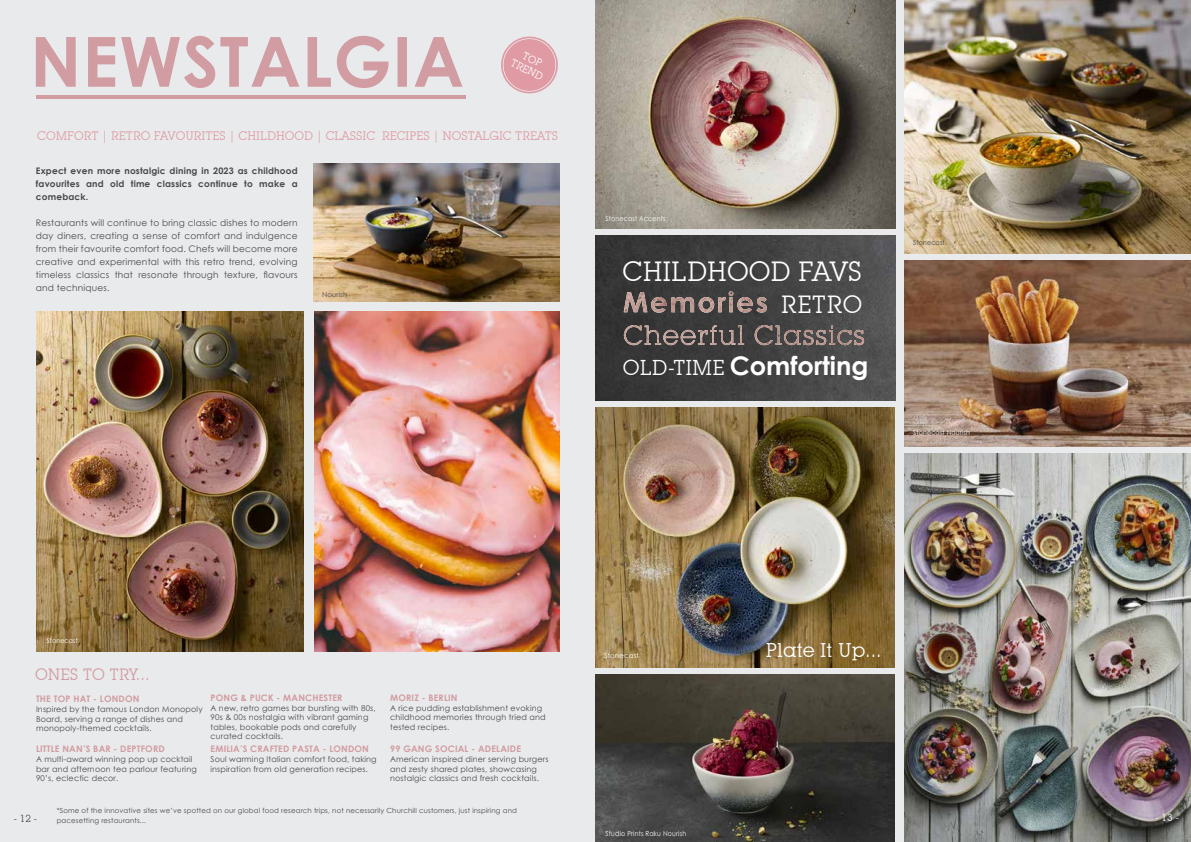
<style>
.page{position:relative;width:1191px;height:842px;background:#e9eaeb}
.page>*{position:absolute;margin:0;border:0;box-sizing:border-box;transform-origin:0 0}
.t1{font:27.1px "Lubalin Graph IT Cby BT";color:#fff}
.t2{font:700 25.7px "Century Gothic";color:#fff}
.t3{font:24.3px "Lubalin Graph IT Cby BT";letter-spacing:.02em;color:#fff}
.t4{font:21px "Lubalin Graph IT Cby BT";color:#fff}
.t5{font:19.4px "Lubalin Graph IT Cby BT";color:#fff}
.t6{font:16px "Lubalin Graph IT Cby BT";color:#d19ca2}
.t7{font:12px "Lubalin Graph IT Cby BT";color:#df9aa4}
.t8{font:10.4px/11.6px "Lubalin Graph IT Cby BT";color:#fff;text-align:center}
.t9{font:10px "Lubalin Graph IT Cby BT";color:#4a4a4d}
.t10{font:10px "Lubalin Graph IT Cby BT";color:#fff}
.t11{font:9px/13px "Century Gothic";letter-spacing:.02em;color:#4a4a4d;text-align:justify}
.t12{font:700 9px "Century Gothic";letter-spacing:.02em;color:#d19ca2}
.t13{font:700 9px/13px "Century Gothic";letter-spacing:.02em;color:#4a4a4d;text-align:justify}
.t14{font:8px/9.6px "Century Gothic";letter-spacing:.02em;color:#4a4a4d}
.t15{font:7px/10px "Century Gothic";letter-spacing:.02em;color:#4a4a4d}
.t16{font:7px "Century Gothic";letter-spacing:.03em;color:#fff;scale:.89 1}
.t17{font:7px "Century Gothic";letter-spacing:.02em;color:#4a4a4d;scale:.89 1}
.t18{font:7px "Century Gothic";letter-spacing:.03em;color:#fff}
</style>
<div class="page">
<hr style="left:36px;top:95px;width:430px;height:3px;background:#d19ca2">
<img style="left:314px;top:163px;width:245px;height:139px">
<img style="left:36px;top:312px;width:267px;height:340px">
<img style="left:314px;top:312px;width:245px;height:340px">
<svg style="left:501px;top:36px;width:57px;height:58px"></svg>
<svg style="left:36px;top:36px;width:426px;height:52px"></svg>
<img style="left:904px;top:261px;width:287px;height:185px">
<img style="left:904px;top:0;width:287px;height:253px">
<img style="left:904px;top:454px;width:287px;height:388px">
<img style="left:595px;top:236px;width:300px;height:165px">
<img style="left:595px;top:675px;width:299px;height:167px">
<img style="left:595px;top:0;width:300px;height:228px">
<img style="left:595px;top:408px;width:299px;height:259px">
<img style="left:595px;top:408px;width:295px;height:88px">
<img style="left:623px;top:291px;width:144px;height:22px">
<img style="left:624px;top:325px;width:240px;height:20px">
<h3 class="t8" style="left:519px;top:46px;width:36px;rotate:27deg">TOP<br>TREND</h3>
<h3 class="t7" style="left:37px;top:128px;width:522px">COMFORT | RETRO FAVOURITES | CHILDHOOD | CLASSIC RECIPES | NOSTALGIC TREATS</h3>
<p class="t13" style="left:36px;top:163px;width:263px">Expect even more nostalgic dining in 2023 as childhood favourites and old time classics continue to make a comeback.</p>
<p class="t11" style="left:36px;top:216px;width:263px">Restaurants will continue to bring classic dishes to modern day diners, creating a sense of comfort and indulgence from their favourite comfort food. Chefs will become more creative and experimental with this retro trend, evolving timeless classics that resonate through texture, flavours and techniques.</p>
<p class="t15" style="left:322px;top:289px;width:27px">Nourish</p>
<p class="t16" style="left:605px;top:213px;width:69px">Stonecast Accents</p>
<h1 class="t1" style="left:622px;top:255px;width:241px">CHILDHOOD FAVS</h1>
<h3 class="t3" style="left:781px;top:289px;width:83px">RETRO</h3>
<h2 class="t2" style="left:729px;top:346px;width:140px">Comforting</h2>
<h3 class="t4" style="left:623px;top:354px;width:103px">OLD-TIME</h3>
<p class="t17" style="left:913px;top:237px;width:37px">Stonecast</p>
<p class="t16" style="left:913px;top:427px;width:65px">Stonecast Nourish</p>
<p class="t16" style="left:46px;top:635px;width:37px">Stonecast</p>
<h3 class="t6" style="left:35px;top:664px;width:116px">ONES TO TRY...</h3>
<p class="t12" style="left:36px;top:692px;width:105px">THE TOP HAT - LONDON</p>
<p class="t14" style="left:36px;top:704px;width:168px">Inspired by the famous London Monopoly<br>Board, serving a range of dishes and monopoly-themed cocktails.</p>
<p class="t12" style="left:36px;top:742px;width:130px">LITTLE NAN’S BAR - DEPTFORD</p>
<p class="t14" style="left:36px;top:754px;width:162px">A multi-award winning pop up cocktail bar and afternoon tea parlour featuring<br>90’s, eclectic decor.</p>
<p class="t12" style="left:210px;top:691px;width:133px">PONG &amp; PUCK - MANCHESTER</p>
<p class="t14" style="left:210px;top:703px;width:167px">A new, retro games bar bursting with 80s, 90s &amp; 00s nostalgia with vibrant gaming tables, bookable pods and carefully curated cocktails.</p>
<p class="t12" style="left:210px;top:742px;width:160px">EMILIA’S CRAFTED PASTA - LONDON</p>
<p class="t14" style="left:210px;top:754px;width:168px">Soul warming Italian comfort food, taking inspiration from old generation recipes.</p>
<p class="t12" style="left:390px;top:691px;width:69px">MORIZ - BERLIN</p>
<p class="t14" style="left:390px;top:703px;width:157px">A rice pudding establishment evoking childhood memories through tried and tested recipes.</p>
<p class="t12" style="left:390px;top:742px;width:132px">99 GANG SOCIAL - ADELAIDE</p>
<p class="t14" style="left:390px;top:754px;width:160px">American inspired diner serving burgers and zesty shared plates, showcasing nostalgic classics and fresh cocktails.</p>
<p class="t9" style="left:14px;top:812px;width:25px">- 12 -</p>
<p class="t15" style="left:57px;top:805px;width:462px">*Some of the innovative sites we’ve spotted on our global food research trips, not necessarily Churchill customers, just inspiring and pacesetting restaurants...</p>
<p class="t18" style="left:604px;top:650px;width:36px">Stonecast</p>
<h3 class="t5" style="left:766px;top:638px;width:117px">Plate It Up...</h3>
<p class="t16" style="left:605px;top:829px;width:92px">Studio Prints Raku Nourish</p>
<p class="t10" style="left:1155px;top:811px;width:25px">- 13 -</p>
</div>
